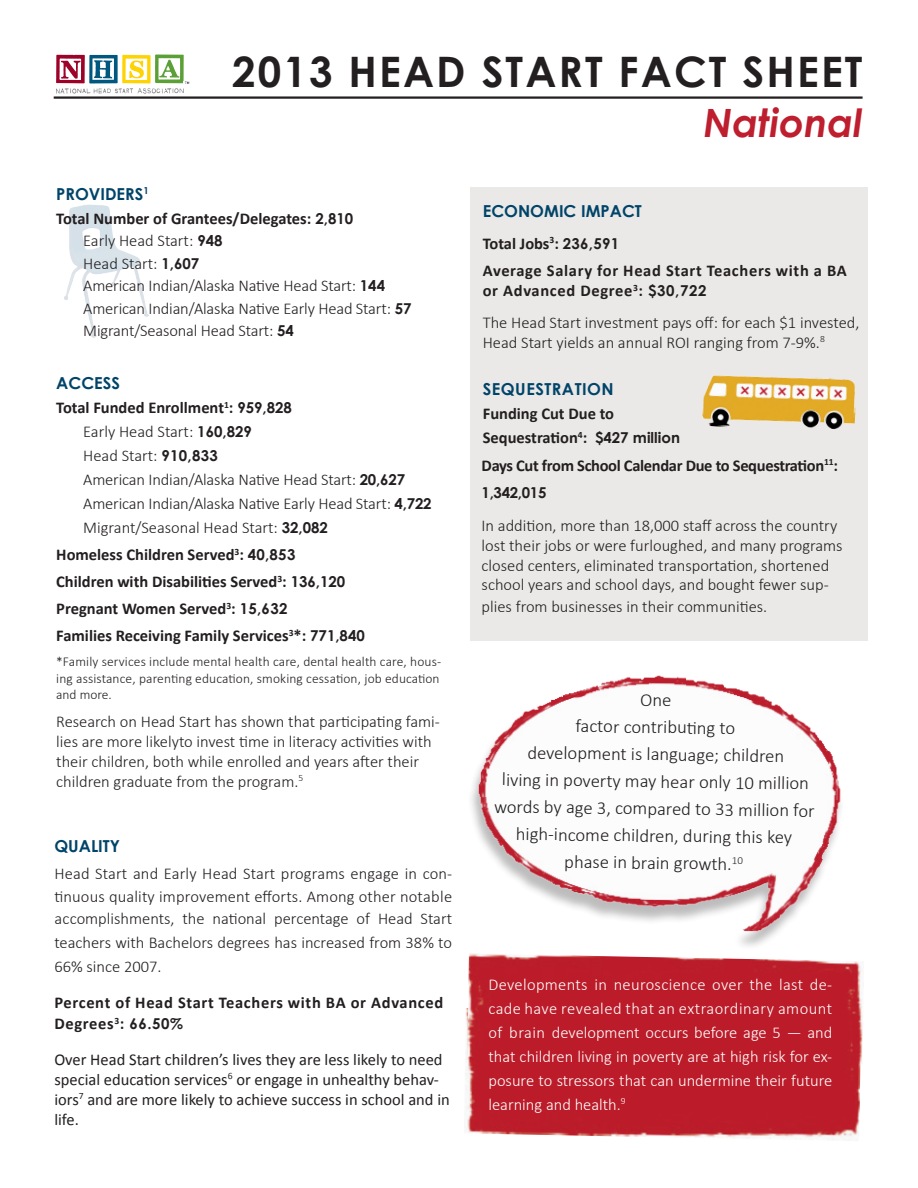
<style>
.page{position:relative;width:918px;height:1188px;background:#fff}
.page>*{position:absolute;margin:0;border:0;box-sizing:border-box;transform-origin:0 0}
.t1{font:700 42px "Century Gothic";letter-spacing:.05em;color:#231f20}
.t2{font:italic 700 39px "Century Gothic";color:#be1e2d}
.t3{font:300 18.75px/27.2px "Calibri";color:#231f20;text-align:center}
.t4{font:300 16.5px/19.8px "Calibri";color:#231f20}
.t5{font:700 16.5px "Calibri";color:#231f20}
.t6{font:300 16.5px/24px "Calibri";color:#fff;text-align:justify}
.t7{font:16.5px/20.1px "Calibri";color:#231f20}
.t8{font:700 16.5px/20.7px "Calibri";letter-spacing:.04em;color:#231f20}
.t9{font:700 16.5px "Calibri";letter-spacing:-.02em;color:#231f20}
.t10{font:700 16.5px "Century Gothic";color:#004469}
.t11{font:700 16.5px "Century Gothic";letter-spacing:.03em;color:#004469}
.t12{font:700 15px "Century Gothic";letter-spacing:-.02em;color:#231f20}
.t13{font:300 13.5px/16.2px "Calibri";letter-spacing:.01em;color:#231f20}
.s1{font-family:"Century Gothic";font-size:15px}
.s2{font-family:"Century Gothic";font-weight:700;font-size:15px}
</style>
<div class="page">
<img style="left:471px;top:675px;width:370px;height:270px">
<img style="left:464px;top:1008px;width:397px;height:133px">
<img style="left:467px;top:954px;width:397px;height:110px">
<hr style="left:54px;top:96px;width:809px;height:3px;background:#231f20">
<img style="left:64px;top:205px;width:85px;height:132px">
<div style="left:470px;top:187px;width:398px;height:454px;background:#e7e5e3"></div>
<img style="left:702px;top:375px;width:154px;height:54px">
<img style="left:56px;top:88px;width:128px;height:6px">
<svg style="left:56px;top:55px;width:133px;height:29px"></svg>
<p class="t1" style="left:232px;top:39px;width:632px">2013 HEAD START FACT SHEET</p>
<p class="t10" style="left:56px;top:181px;width:94px">PROVIDERS<sup>1</sup></p>
<p class="t5" style="left:56px;top:208px;width:299px">Total Number of Grantees/Delegates: <span class="s1">2,810</span></p>
<p class="t4" style="left:83px;top:231px;width:141px">Early Head Start: <span class="s2">948</span></p>
<p class="t4" style="left:83px;top:253px;width:118px">Head Start: <span class="s2">1,607</span></p>
<p class="t4" style="left:83px;top:276px;width:303px">American Indian/Alaska Native Head Start: <span class="s2">144</span></p>
<p class="t4" style="left:83px;top:298px;width:330px">American Indian/Alaska Native Early Head Start: <span class="s2">57</span></p>
<p class="t4" style="left:83px;top:321px;width:212px">Migrant/Seasonal Head Start: <span class="s2">54</span></p>
<p class="t10" style="left:56px;top:370px;width:65px">ACCESS</p>
<p class="t5" style="left:56px;top:397px;width:237px">Total Funded Enrollment<sup>1</sup>: <span class="s1">959,828</span></p>
<p class="t4" style="left:83px;top:421px;width:170px">Early Head Start: <span class="s2">160,829</span></p>
<p class="t4" style="left:83px;top:445px;width:136px">Head Start: <span class="s2">910,833</span></p>
<p class="t4" style="left:83px;top:469px;width:323px">American Indian/Alaska Native Head Start: <span class="s2">20,627</span></p>
<p class="t4" style="left:83px;top:491px;width:350px;line-height:24px">American Indian/Alaska Native Early Head Start: <span class="s2">4,722<br></span>Migrant/Seasonal Head Start: <span class="s2">32,082</span></p>
<p class="t5" style="left:56px;top:544px;width:241px">Homeless Children Served<sup>3</sup>: <span class="s1">40,853</span></p>
<p class="t5" style="left:56px;top:571px;width:291px">Children with Disabilities Served<sup>3</sup>: <span class="s1">136,120</span></p>
<p class="t5" style="left:56px;top:598px;width:233px">Pregnant Women Served<sup>3</sup>: <span class="s1">15,632</span></p>
<p class="t5" style="left:56px;top:625px;width:310px">Families Receiving Family Services<sup>3</sup>*: <span class="s1">771,840</span></p>
<p class="t13" style="left:56px;top:654px;width:386px">*Family services include mental health care, dental health care, hous&shy;ing assistance, parenting education, smoking cessation, job education and more.</p>
<p class="t4" style="left:56px;top:712px;width:385px">Research on Head Start has shown that participating fami&shy;lies are more likelyto invest time in literacy activities with their children, both while enrolled and years after their children graduate from the program.<sup>5</sup></p>
<p class="t10" style="left:54px;top:834px;width:67px">QUALITY</p>
<p class="t4" style="left:54px;top:863px;width:399px;line-height:22.5px;text-align:justify">Head Start and Early Head Start programs engage in con&shy;tinuous quality improvement efforts. Among other notable accomplishments, the national percentage of Head Start</p>
<p class="t4" style="left:54px;top:931px;width:399px;line-height:24px">teachers with Bachelors degrees has increased from 38% to<br>66% since 2007.</p>
<p class="t8" style="left:54px;top:993px;width:390px">Percent of Head Start Teachers with BA or Advanced<br>Degrees<sup>3</sup>: <span class="s1">66.50%</span></p>
<p class="t7" style="left:54px;top:1050px;width:397px">Over Head Start children’s lives they are less likely to need special education services<sup>6</sup> or engage in unhealthy behav&shy;iors<sup>7</sup> and are more likely to achieve success in school and in life.</p>
<p class="t2" style="left:703px;top:94px;width:161px">National</p>
<p class="t10" style="left:483px;top:199px;width:161px">ECONOMIC IMPACT</p>
<p class="t5" style="left:483px;top:233px;width:138px">Total Jobs<sup>3</sup>: <span class="s1">236,591</span></p>
<p class="t8" style="left:483px;top:260px;width:366px">Average Salary for Head Start Teachers with a BA or Advanced Degree<sup>3</sup>: <span class="s1">$30,722</span></p>
<p class="t4" style="left:483px;top:312px;width:378px">The Head Start investment pays off: for each $1 invested,<br>Head Start yields an annual ROI ranging from 7-9%.<sup>8</sup></p>
<p class="t11" style="left:483px;top:377px;width:133px">SEQUESTRATION</p>
<p class="t5" style="left:483px;top:403px;width:133px">Funding Cut Due to</p>
<p class="t5" style="left:483px;top:427px;width:199px">Sequestration<sup>4</sup>: <span class="s1">$427 million</span></p>
<p class="t9" style="left:482px;top:455px;width:358px">Days Cut from School Calendar Due to Sequestration<sup>11</sup>:</p>
<p class="t12" style="left:482px;top:481px;width:66px">1,342,015</p>
<p class="t4" style="left:482px;top:515px;width:363px">In addition, more than 18,000 staff across the country lost their jobs or were furloughed, and many programs closed centers, eliminated transportation, shortened school years and school days, and bought fewer sup-</p>
<p class="t4" style="left:482px;top:596px;width:287px">plies from businesses in their communities.</p>
<p class="t3" style="left:496px;top:683px;width:322px;rotate:1deg">One<br>factor contributi ng to<br>development is language; children<br>living in poverty may hear only 10 million words by age 3, compared to 33 million for high-income children, during this key phase in brain growth.<sup>10</sup></p>
<p class="t6" style="left:488px;top:972px;width:345px">Developments in neuroscience over the last de&shy;cade have revealed that an extraordinary amount of brain development occurs before age 5 ― and that children living in poverty are at high risk for ex&shy;posure to stressors that can undermine their future learning and health.<sup>9</sup></p>
</div>
